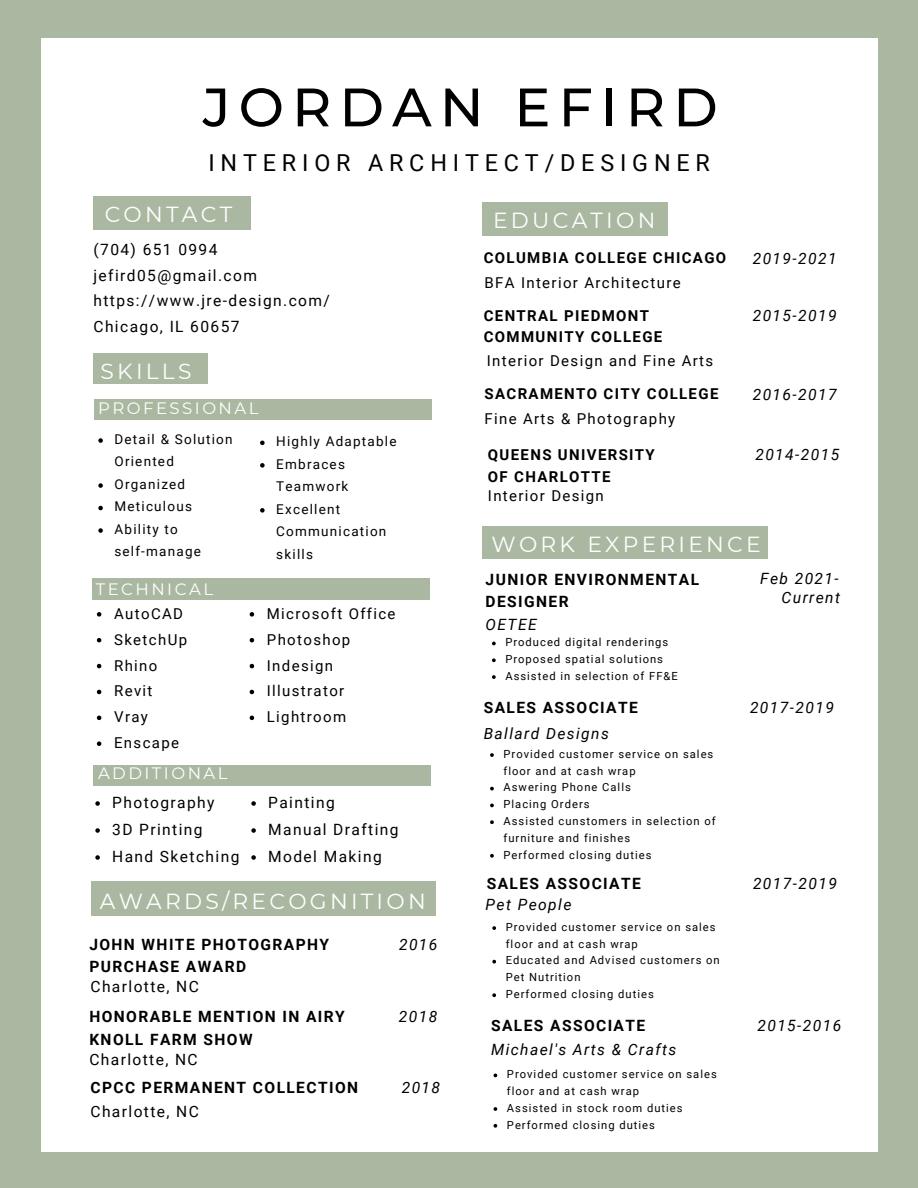
<style>
.page{position:relative;width:918px;height:1188px;background:#aab8a2}
.page>*{position:absolute;margin:0;border:0;box-sizing:border-box;transform-origin:0 0}
.t1{font:500 54px "Montserrat";letter-spacing:.15em;color:#000}
.t2{font:23.4px "Roboto";letter-spacing:.25em;color:#000}
.t3{font:21.75px "Montserrat";letter-spacing:.15em;color:#fff}
.t4{font:16.5px "Montserrat";letter-spacing:.15em;color:#fff}
.t5{font:15.6px "Roboto";letter-spacing:.09em;color:#000}
.t6{font:700 15.6px "Roboto";letter-spacing:.09em;color:#000}
.t7{font:italic 15.6px "Roboto";letter-spacing:.09em;color:#000}
.t8{font:15px "Roboto";letter-spacing:.09em;color:#000}
.t9{font:700 15px "Roboto";letter-spacing:.09em;color:#000}
.t10{font:13.5px/22.5px "Roboto";letter-spacing:.09em;color:#000}
.t11{font:11.25px/16.8px "Roboto";letter-spacing:.09em;color:#000}
</style>
<div class="page">
<div style="left:42px;top:38px;width:836px;height:1114px;background:#fff"></div>
<div style="left:93px;top:197px;width:158px;height:32px;background:#aab8a2"></div>
<div style="left:93px;top:354px;width:114px;height:29px;background:#aab8a2"></div>
<svg style="left:97px;top:612px;width:4px;height:5px"></svg>
<svg style="left:97px;top:638px;width:4px;height:4px"></svg>
<svg style="left:97px;top:664px;width:4px;height:4px"></svg>
<svg style="left:97px;top:690px;width:4px;height:4px"></svg>
<svg style="left:97px;top:716px;width:4px;height:4px"></svg>
<svg style="left:97px;top:741px;width:4px;height:5px"></svg>
<div style="left:482px;top:202px;width:185px;height:33px;background:#aab8a2"></div>
<div style="left:482px;top:526px;width:286px;height:33px;background:#aab8a2"></div>
<div style="left:92px;top:881px;width:344px;height:34px;background:#aab8a2"></div>
<svg style="left:250px;top:612px;width:4px;height:5px"></svg>
<svg style="left:250px;top:638px;width:4px;height:4px"></svg>
<svg style="left:250px;top:664px;width:4px;height:4px"></svg>
<svg style="left:250px;top:690px;width:4px;height:4px"></svg>
<svg style="left:250px;top:716px;width:4px;height:4px"></svg>
<svg style="left:95px;top:801px;width:5px;height:5px"></svg>
<svg style="left:95px;top:828px;width:5px;height:5px"></svg>
<svg style="left:95px;top:855px;width:5px;height:5px"></svg>
<svg style="left:494px;top:1107px;width:3px;height:4px"></svg>
<svg style="left:494px;top:1124px;width:3px;height:4px"></svg>
<svg style="left:490px;top:753px;width:4px;height:4px"></svg>
<svg style="left:490px;top:787px;width:4px;height:3px"></svg>
<svg style="left:490px;top:804px;width:4px;height:3px"></svg>
<svg style="left:490px;top:820px;width:4px;height:4px"></svg>
<svg style="left:490px;top:854px;width:4px;height:4px"></svg>
<svg style="left:492px;top:926px;width:4px;height:4px"></svg>
<svg style="left:492px;top:960px;width:4px;height:4px"></svg>
<svg style="left:492px;top:993px;width:4px;height:4px"></svg>
<div style="left:93px;top:765px;width:338px;height:21px;background:#aab8a2"></div>
<svg style="left:98px;top:438px;width:5px;height:5px"></svg>
<svg style="left:98px;top:483px;width:5px;height:5px"></svg>
<svg style="left:98px;top:506px;width:5px;height:4px"></svg>
<svg style="left:98px;top:528px;width:5px;height:5px"></svg>
<svg style="left:251px;top:801px;width:5px;height:5px"></svg>
<svg style="left:251px;top:828px;width:5px;height:5px"></svg>
<svg style="left:251px;top:855px;width:5px;height:5px"></svg>
<div style="left:93px;top:579px;width:337px;height:20px;background:#aab8a2"></div>
<div style="left:95px;top:399px;width:337px;height:20px;background:#aab8a2"></div>
<svg style="left:260px;top:441px;width:5px;height:4px"></svg>
<svg style="left:260px;top:463px;width:5px;height:5px"></svg>
<svg style="left:260px;top:508px;width:5px;height:5px"></svg>
<svg style="left:492px;top:642px;width:4px;height:3px"></svg>
<svg style="left:492px;top:658px;width:4px;height:4px"></svg>
<svg style="left:492px;top:675px;width:4px;height:4px"></svg>
<p class="t1" style="left:203px;top:74px;width:516px">JORDAN EFIRD</p>
<p class="t2" style="left:208px;top:150px;width:503px">INTERIOR ARCHITECT/DESIGNER</p>
<p class="t3" style="left:105px;top:201px;width:129px">CONTACT</p>
<p class="t5" style="left:93px;top:240px;width:125px">(704) 651 0994</p>
<p class="t5" style="left:93px;top:266px;width:165px">jefird05@gmail.com</p>
<p class="t5" style="left:93px;top:292px;width:238px">https://www.jre-design.com/</p>
<p class="t5" style="left:93px;top:318px;width:148px">Chicago, IL 60657</p>
<p class="t3" style="left:101px;top:358px;width:92px">SKILLS</p>
<p class="t4" style="left:98px;top:398px;width:162px">PROFESSIONAL</p>
<p class="t10" style="left:115px;top:428px;width:120px">Detail &amp; Solution<br>Oriented</p>
<p class="t10" style="left:115px;top:473px;width:72px">Organized</p>
<p class="t10" style="left:115px;top:496px;width:79px">Meticulous</p>
<p class="t10" style="left:115px;top:518px;width:65px">Ability to</p>
<p class="t10" style="left:114px;top:541px;width:88px">self-manage</p>
<p class="t4" style="left:96px;top:579px;width:119px">TECHNICAL</p>
<p class="t8" style="left:114px;top:605px;width:70px">AutoCAD</p>
<p class="t8" style="left:114px;top:631px;width:75px">SketchUp</p>
<p class="t8" style="left:114px;top:657px;width:45px">Rhino</p>
<p class="t8" style="left:114px;top:683px;width:40px">Revit</p>
<p class="t8" style="left:114px;top:708px;width:35px">Vray</p>
<p class="t8" style="left:114px;top:734px;width:66px">Enscape</p>
<p class="t4" style="left:98px;top:763px;width:131px">ADDITIONAL</p>
<p class="t5" style="left:112px;top:794px;width:104px">Photography</p>
<p class="t5" style="left:112px;top:821px;width:92px">3D Printing</p>
<p class="t5" style="left:112px;top:848px;width:129px">Hand Sketching</p>
<p class="t10" style="left:276px;top:430px;width:122px">Highly Adaptable</p>
<p class="t10" style="left:276px;top:453px;width:74px">Embraces<br>Teamwork</p>
<p class="t10" style="left:276px;top:498px;width:112px">Excellent<br>Communication skills</p>
<p class="t8" style="left:267px;top:605px;width:130px">Microsoft Office</p>
<p class="t8" style="left:267px;top:631px;width:85px">Photoshop</p>
<p class="t8" style="left:267px;top:657px;width:68px">Indesign</p>
<p class="t8" style="left:267px;top:683px;width:79px">Illustrator</p>
<p class="t8" style="left:267px;top:708px;width:81px">Lightroom</p>
<p class="t5" style="left:268px;top:794px;width:68px">Painting</p>
<p class="t5" style="left:268px;top:821px;width:132px">Manual Drafting</p>
<p class="t5" style="left:268px;top:848px;width:115px">Model Making</p>
<p class="t3" style="left:100px;top:888px;width:327px">AWARDS/RECOGNITION</p>
<p class="t6" style="left:89px;top:935px;width:241px">JOHN WHITE PHOTOGRAPHY</p>
<p class="t7" style="left:399px;top:935px;width:40px">2016</p>
<p class="t6" style="left:89px;top:958px;width:158px">PURCHASE AWARD</p>
<p class="t6" style="left:89px;top:1008px;width:257px">HONORABLE MENTION IN AIRY</p>
<p class="t7" style="left:399px;top:1008px;width:40px">2018</p>
<p class="t6" style="left:89px;top:1030px;width:165px">KNOLL FARM SHOW</p>
<p class="t5" style="left:90px;top:978px;width:110px">Charlotte, NC</p>
<p class="t5" style="left:89px;top:1051px;width:110px">Charlotte, NC</p>
<p class="t6" style="left:90px;top:1079px;width:269px">CPCC PERMANENT COLLECTION</p>
<p class="t7" style="left:402px;top:1079px;width:40px">2018</p>
<p class="t5" style="left:90px;top:1103px;width:110px">Charlotte, NC</p>
<p class="t3" style="left:493px;top:207px;width:164px">EDUCATION</p>
<p class="t9" style="left:484px;top:249px;width:244px">COLUMBIA COLLEGE CHICAGO</p>
<p class="t8" style="left:484px;top:274px;width:198px">BFA Interior Architecture</p>
<p class="t9" style="left:484px;top:307px;width:167px">CENTRAL PIEDMONT</p>
<p class="t9" style="left:484px;top:328px;width:180px">COMMUNITY COLLEGE</p>
<p class="t8" style="left:487px;top:352px;width:228px">Interior Design and Fine Arts</p>
<p class="t9" style="left:484px;top:385px;width:235px">SACRAMENTO CITY COLLEGE</p>
<p class="t8" style="left:484px;top:410px;width:192px">Fine Arts &amp; Photography</p>
<p class="t9" style="left:488px;top:446px;width:168px">QUEENS UNIVERSITY</p>
<p class="t9" style="left:488px;top:468px;width:124px">OF CHARLOTTE</p>
<p class="t8" style="left:488px;top:487px;width:117px">Interior Design</p>
<p class="t7" style="left:753px;top:249px;width:85px">2019-2021</p>
<p class="t7" style="left:753px;top:306px;width:85px">2015-2019</p>
<p class="t7" style="left:753px;top:385px;width:85px">2016-2017</p>
<p class="t7" style="left:755px;top:445px;width:85px">2014-2015</p>
<p class="t3" style="left:492px;top:531px;width:271px">WORK EXPERIENCE</p>
<p class="t6" style="left:486px;top:571px;width:215px">JUNIOR ENVIRONMENTAL</p>
<p class="t6" style="left:486px;top:593px;width:85px">DESIGNER</p>
<p class="t7" style="left:486px;top:615px;width:53px">OETEE</p>
<p class="t11" style="left:505px;top:634px;width:164px">Produced digital renderings</p>
<p class="t11" style="left:505px;top:651px;width:159px">Proposed spatial solutions</p>
<p class="t11" style="left:505px;top:668px;width:174px">Assisted in selection of FF&amp;E</p>
<p class="t7" style="left:760px;top:570px;width:80px">Feb 2021-</p>
<p class="t7" style="left:782px;top:589px;width:60px">Current</p>
<p class="t6" style="left:484px;top:699px;width:156px">SALES ASSOCIATE</p>
<p class="t7" style="left:750px;top:699px;width:85px">2017-2019</p>
<p class="t7" style="left:484px;top:724px;width:127px">Ballard Designs</p>
<p class="t11" style="left:504px;top:746px;width:211px">Provided customer service on sales floor and at cash wrap</p>
<p class="t11" style="left:504px;top:779px;width:129px">Aswering Phone Calls</p>
<p class="t11" style="left:504px;top:796px;width:88px">Placing Orders</p>
<p class="t11" style="left:504px;top:813px;width:214px">Assisted cunstomers in selection of furniture and finishes</p>
<p class="t11" style="left:504px;top:846px;width:150px">Performed closing duties</p>
<p class="t6" style="left:487px;top:875px;width:156px">SALES ASSOCIATE</p>
<p class="t7" style="left:753px;top:875px;width:85px">2017-2019</p>
<p class="t7" style="left:486px;top:896px;width:87px">Pet People</p>
<p class="t11" style="left:506px;top:919px;width:211px">Provided customer service on sales floor and at cash wrap</p>
<p class="t11" style="left:506px;top:952px;width:216px">Educated and Advised customers on<br>Pet Nutrition</p>
<p class="t11" style="left:506px;top:986px;width:150px">Performed closing duties</p>
<p class="t6" style="left:491px;top:1017px;width:156px">SALES ASSOCIATE</p>
<p class="t7" style="left:757px;top:1017px;width:85px">2015-2016</p>
<p class="t7" style="left:491px;top:1040px;width:187px">Michael's Arts &amp; Crafts</p>
<p class="t11" style="left:507px;top:1066px;width:211px">Provided customer service on sales floor and at cash wrap</p>
<p class="t11" style="left:507px;top:1100px;width:177px">Assisted in stock room duties</p>
<p class="t11" style="left:507px;top:1116px;width:150px">Performed closing duties</p>
</div>
